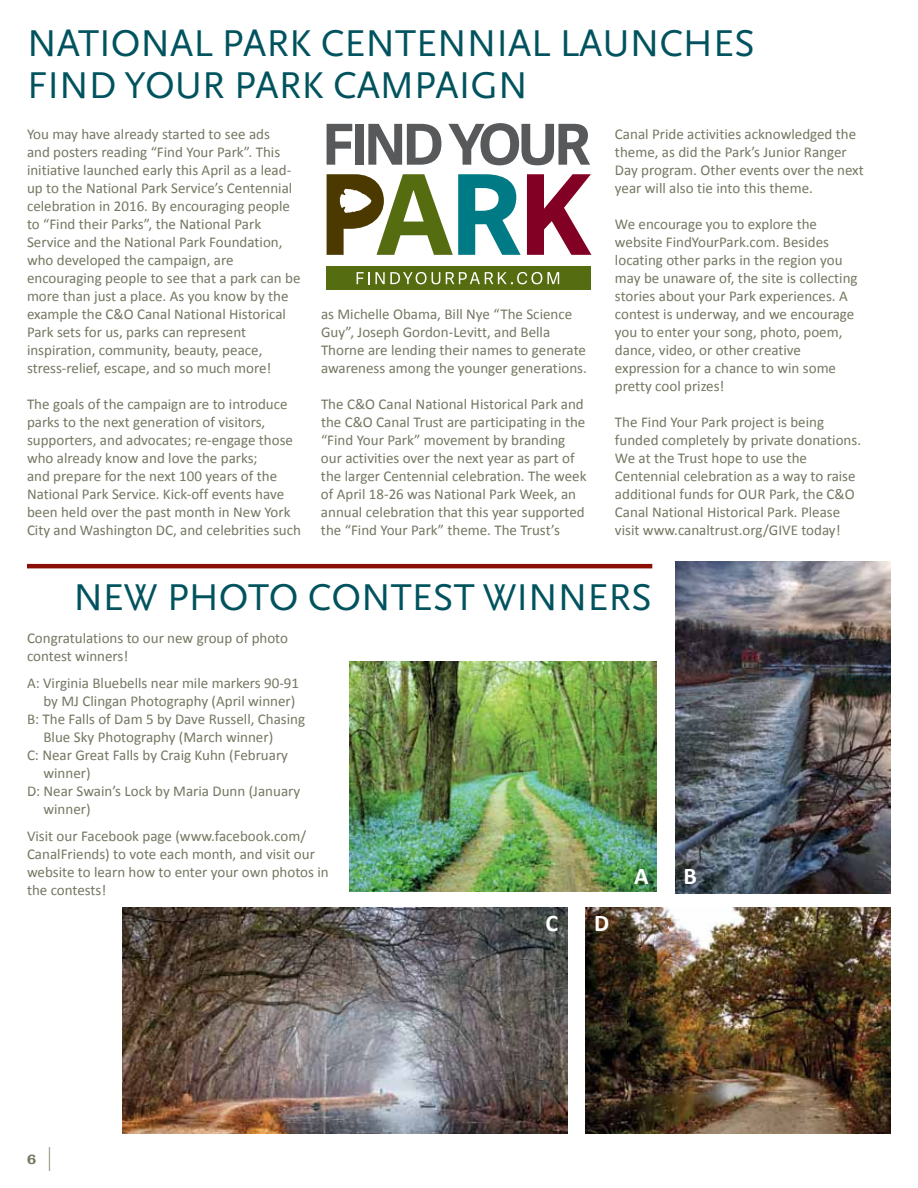
<style>
.page{position:relative;width:918px;height:1188px;background:#fff}
.page>*{position:absolute;margin:0;border:0;box-sizing:border-box;transform-origin:0 0}
.t1{font:39px "Scala Sans OT";color:#00535e}
.t2{font:700 24px "Calibri";color:#fff}
.t3{font:15px/18px "Calibri";color:#767662}
.t4{font:600 13.5px "Bookman";color:#767662}
.s1{font-family:"Calibri";font-weight:400;font-size:27px}
</style>
<div class="page">
<img style="left:349px;top:661px;width:308px;height:231px">
<img style="left:122px;top:908px;width:446px;height:226px">
<img style="left:585px;top:907px;width:306px;height:227px">
<img style="left:675px;top:562px;width:216px;height:331px">
<div style="left:327px;top:266px;width:264px;height:23px;background:#566c11"></div>
<svg style="left:357px;top:272px;width:83px;height:12px"></svg>
<svg style="left:446px;top:272px;width:113px;height:12px"></svg>
<svg style="left:527px;top:174px;width:64px;height:81px"></svg>
<svg style="left:327px;top:174px;width:194px;height:81px"></svg>
<svg style="left:327px;top:124px;width:25px;height:41px"></svg>
<div style="left:355px;top:124px;width:9px;height:41px;background:#58595b"></div>
<svg style="left:368px;top:124px;width:73px;height:41px"></svg>
<svg style="left:448px;top:123px;width:142px;height:42px"></svg>
<hr style="left:27px;top:564px;width:625px;height:4px;background:#8b0f04">
<h1 class="t1" style="left:27px;top:22px;width:318px">NATI ONAL PARK CENTENNI</h1>
<h1 class="t1" style="left:508px;top:22px;width:121px">AL LAUNC</h1>
<h1 class="t1" style="left:683px;top:22px;width:49px">HES</h1>
<h1 class="t1" style="left:27px;top:64px;width:453px">FIN D YOUR PARK CAMPAIGN</h1>
<p class="t3" style="left:27px;top:125px;width:275px">You may have already started to see ads<br>and posters reading “Find Your Park”. This initiative launched early this April as a lead&shy;up to the National Park Service’s Centennial celebration in 2016. By encouraging people to “Find their Parks”, the National Park Service and the National Park Foundation, who developed the campaign, are encouraging people to see that a park can be more than just a place. As you know by the example the C&amp;O Canal National Historical Park sets for us, parks can represent inspiration, community, beauty, peace, stress-relief, escape, and so much more!</p>
<p class="t3" style="left:27px;top:395px;width:275px">The goals of the campaign are to introduce parks to the next generation of visitors, supporters, and advocates; re-engage those who already know and love the parks;<br>and prepare for the next 100 years of the National Park Service. Kick-off events have been held over the past month in New York City and Washington DC, and celebrities such</p>
<p class="t3" style="left:615px;top:125px;width:250px">Canal Pride activities acknowledged the theme, as did the Park’s Junior Ranger Day program. Other events over the next year will also tie into this theme.</p>
<p class="t3" style="left:615px;top:215px;width:244px">We encourage you to explore the website FindYourPark.com. Besides locating other parks in the region you may be unaware of, the site is collecting stories about your Park experiences. A contest is underway, and we encourage you to enter your song, photo, poem, dance, video, or other creative expression for a chance to win some pretty cool prizes!</p>
<p class="t3" style="left:615px;top:413px;width:248px">The Find Your Park project is being funded completely by private donations.<br>We at the Trust hope to use the Centennial celebration as a way to raise additional funds for OU R Park, the C&amp;O Canal National Historical Park. Please visit www.canaltrust.org/GIVE today!</p>
<p class="t3" style="left:321px;top:305px;width:267px">as Michelle Obama, Bill Nye “The Science Guy”, Joseph Gordon-Levitt, and Bella Thorne are lending their names to generate awareness among the younger generations.</p>
<p class="t3" style="left:321px;top:395px;width:267px">The C&amp;O Canal National Historical Park and the C&amp;O Canal Trust are participating in the “Find Your Park” movement by branding our activities over the next year as part of the larger Centennial celebration. The week of April 18-26 was National Park Week, an annual celebration that this year supported the “Find Your Park” theme. The Trust’s</p>
<h1 class="t1" style="left:73px;top:576px;width:311px">NEW PHOTO CONTEST</h1>
<h1 class="t1" style="left:483px;top:576px;width:57px">WINNERS</h1>
<p class="t3" style="left:27px;top:629px;width:263px">Congratulations to our new group of photo contest winners!</p>
<p class="t3" style="left:27px;top:674px;width:274px">A: Virginia Bluebells near mile markers 90-91</p>
<p class="t3" style="left:44px;top:692px;width:253px">by MJ Clingan Photography (April winner)</p>
<p class="t3" style="left:27px;top:710px;width:280px">B: The Falls of Dam 5 by Dave Russell, Chasing</p>
<p class="t3" style="left:44px;top:728px;width:231px">Blue Sky Photography (March winner)</p>
<p class="t3" style="left:27px;top:746px;width:263px">C: Near Great Falls by Craig Kuhn (February</p>
<p class="t3" style="left:44px;top:764px;width:49px">winner)</p>
<p class="t3" style="left:27px;top:782px;width:275px">D: Near Swain’s Lock by Maria Dunn (January</p>
<p class="t3" style="left:44px;top:800px;width:49px">winner)</p>
<p class="t3" style="left:27px;top:827px;width:303px">Visit our Facebook page (www.facebook.com/ CanalFriends) to vote each month, and visit our website to learn how to enter your own photos in the contests!</p>
<h2 class="t2" style="left:634px;top:861px;width:16px">A</h2>
<h2 class="t2" style="left:684px;top:861px;width:15px">B</h2>
<p class="t4" style="left:27px;top:1151px;width:26px">6 <span class="s1">|</span></p>
<h2 class="t2" style="left:545px;top:907px;width:14px">C</h2>
<h2 class="t2" style="left:594px;top:907px;width:14px">D</h2>
</div>
